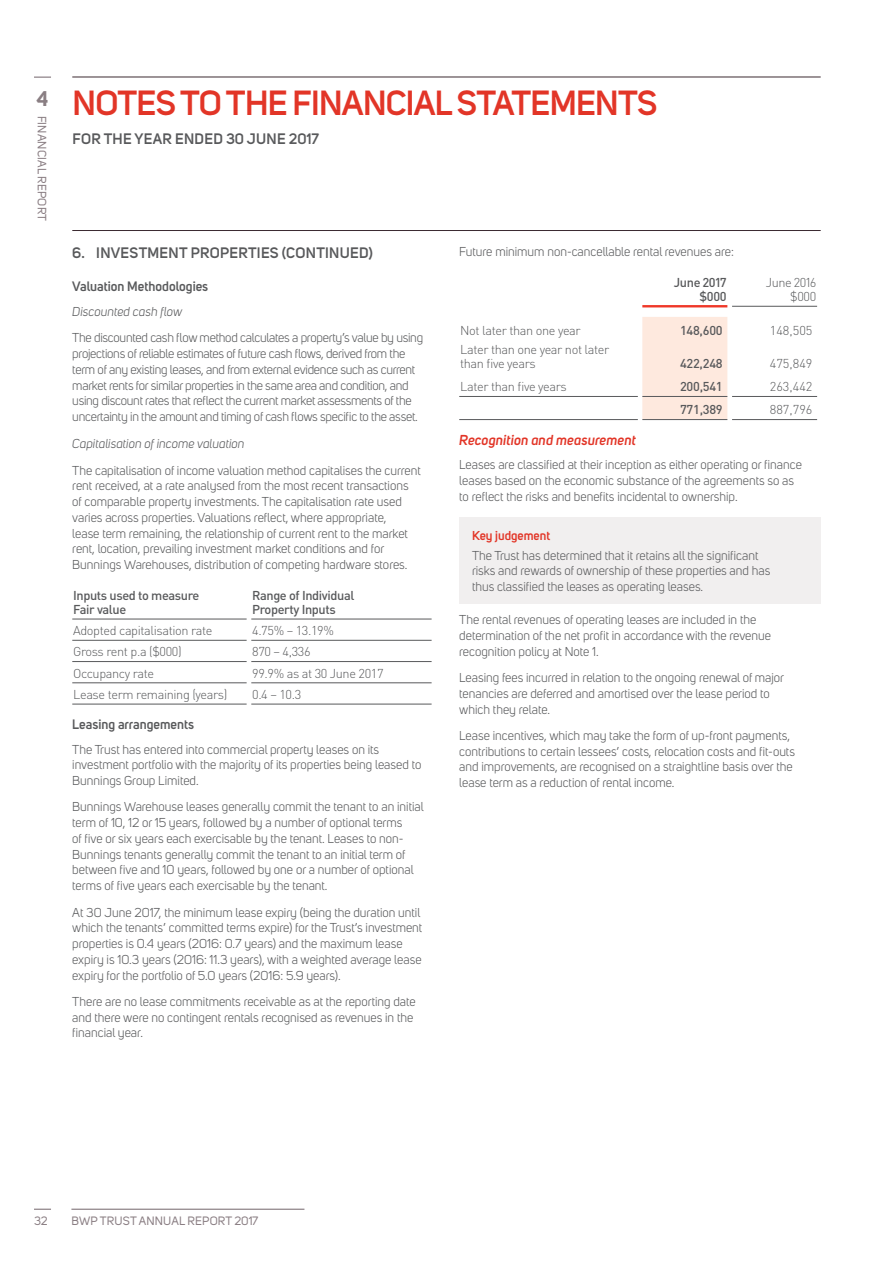
<style>
.page{position:relative;width:893px;height:1263px;background:#fff}
.page>*{position:absolute;margin:0;border:0;box-sizing:border-box;transform-origin:0 0}
.t1{font:600 34.5px "Uni Sans";letter-spacing:-.02em;color:#e23527}
.t2{font:700 21px "Uni Sans";color:#8a7e83}
.t3{font:600 15px "Uni Sans";letter-spacing:.02em;color:#58595b}
.t4{font:italic 600 14.25px "Uni Sans";color:#e23527}
.t5{font:600 13.5px "Uni Sans";color:#58595b}
.t6{font:12.75px/15.8px "Uni Sans";color:#58595b}
.t7{font:12.75px/15.8px "Uni Sans";letter-spacing:-.02em;color:#58595b}
.t8{font:300 12.75px/14.2px "DINOT";letter-spacing:-.03em;color:#58595b;text-align:right}
.t9{font:500 12.75px/14.2px "DINOT";letter-spacing:-.03em;color:#58595b}
.t10{font:italic 12.75px "Uni Sans";color:#58595b}
.t11{font:600 12.75px "Uni Sans";color:#e23527}
.t12{font:12px "Uni Sans";letter-spacing:.015em;color:#8a7e83}
</style>
<div class="page">
<svg style="left:72px;top:639px;width:360px;height:65px"></svg>
<hr style="left:72px;top:640px;width:175px;height:1px;background:#58595b">
<hr style="left:72px;top:661px;width:175px;height:1px;background:#58595b">
<hr style="left:72px;top:619px;width:175px;height:1px;background:#58595b">
<hr style="left:72px;top:682px;width:175px;height:1px;background:#58595b">
<hr style="left:72px;top:704px;width:175px;height:1px;background:#58595b">
<hr style="left:251px;top:619px;width:181px;height:1px;background:#58595b">
<hr style="left:251px;top:640px;width:181px;height:1px;background:#58595b">
<hr style="left:251px;top:661px;width:181px;height:1px;background:#58595b">
<hr style="left:251px;top:682px;width:181px;height:1px;background:#58595b">
<hr style="left:251px;top:704px;width:181px;height:1px;background:#58595b">
<svg style="left:642px;top:305px;width:175px;height:115px"></svg>
<div style="left:642px;top:317px;width:85px;height:102px;background:#fee9de"></div>
<hr style="left:732px;top:306px;width:85px;height:1px;background:#58595b">
<hr style="left:459px;top:396px;width:179px;height:1px;background:#58595b">
<hr style="left:459px;top:419px;width:179px;height:1px;background:#58595b">
<hr style="left:642px;top:396px;width:85px;height:1px;background:#58595b">
<hr style="left:642px;top:419px;width:85px;height:1px;background:#58595b">
<hr style="left:642px;top:305px;width:85px;height:2px;background:#ef3829">
<hr style="left:732px;top:396px;width:85px;height:1px;background:#58595b">
<hr style="left:732px;top:419px;width:85px;height:1px;background:#58595b">
<div style="left:459px;top:517px;width:362px;height:87px;background:#f1efef"></div>
<hr style="left:71px;top:1208px;width:233px;height:2px;background:#8a7e83">
<svg style="left:34px;top:1208px;width:17px;height:2px"></svg>
<hr style="left:72px;top:77px;width:749px;height:1px;background:#3b2a31">
<svg style="left:34px;top:77px;width:17px;height:1px"></svg>
<hr style="left:72px;top:230px;width:749px;height:1px;background:#3b2a31">
<h2 class="t2" style="left:37px;top:86px;width:13px">4</h2>
<p class="t12" style="left:49px;top:116px;width:107px;rotate:90deg">FINANCIAL REPORT</p>
<h1 class="t1" style="left:73px;top:78px;width:586px">NOTES TO THE FINANCIAL STATEMENTS</h1>
<p class="t3" style="left:72px;top:127px;width:248px">FOR THE YEAR ENDED 30 JUNE 2017</p>
<p class="t3" style="left:72px;top:242px;width:302px">6. INVESTMENT PROPERTIES (CONTINUED)</p>
<p class="t5" style="left:72px;top:276px;width:138px">Valuation Methodologies</p>
<p class="t10" style="left:72px;top:304px;width:112px">Discounted cash flow</p>
<p class="t7" style="left:72px;top:330px;width:352px">The discounted cash flow method calculates a property’s value by using projections of reliable estimates of future cash flows, derived from the term of any existing leases, and from external evidence such as current market rents for similar properties in the same area and condition, and using discount rates that reflect the current market assessments of the uncertainty in the amount and timing of cash flows specific to the asset.</p>
<p class="t10" style="left:72px;top:436px;width:174px">Capitalisation of income valuation</p>
<p class="t6" style="left:72px;top:462px;width:350px">The capitalisation of income valuation method capitalises the current rent received, at a rate analysed from the most recent transactions of comparable property investments. The capitalisation rate used varies across properties. Valuations reflect, where appropriate,<br>lease term remaining, the relationship of current rent to the market rent, location, prevailing investment market conditions and for Bunnings Warehouses, distribution of competing hardware stores.</p>
<p class="t9" style="left:73px;top:587px;width:128px">Inputs used to measure<br>Fair value</p>
<p class="t9" style="left:252px;top:587px;width:104px">Range of Individual<br>Property Inputs</p>
<p class="t8" style="left:73px;top:623px;width:141px">Adopted capitalisation rate</p>
<p class="t8" style="left:252px;top:623px;width:83px">4.75% – 13.19%</p>
<p class="t8" style="left:73px;top:644px;width:110px">Gross rent p.a ($000)</p>
<p class="t8" style="left:252px;top:644px;width:60px">870 – 4,336</p>
<p class="t8" style="left:73px;top:665px;width:83px">Occupancy rate</p>
<p class="t8" style="left:252px;top:665px;width:133px">99.9% as at 30 June 2017</p>
<p class="t8" style="left:73px;top:687px;width:156px">Lease term remaining (years)</p>
<p class="t8" style="left:252px;top:687px;width:51px">0.4 – 10.3</p>
<p class="t5" style="left:72px;top:714px;width:123px">Leasing arrangements</p>
<p class="t6" style="left:72px;top:741px;width:351px">The Trust has entered into commercial property leases on its investment portfolio with the majority of its properties being leased to<br>Bunnings Group Limited.</p>
<p class="t6" style="left:72px;top:799px;width:353px">Bunnings Warehouse leases generally commit the tenant to an initial term of 10, 12 or 15 years, followed by a number of optional terms<br>of five or six years each exercisable by the tenant. Leases to non-Bunnings tenants generally commit the tenant to an initial term of between five and 10 years, followed by one or a number of optional terms of five years each exercisable by the tenant.</p>
<p class="t6" style="left:72px;top:904px;width:351px">At 30 June 2017, the minimum lease expiry (being the duration until which the tenants’ committed terms expire) for the Trust’s investment properties is 0.4 years (2016: 0.7 years) and the maximum lease expiry is 10.3 years (2016: 11.3 years), with a weighted average lease expiry for the portfolio of 5.0 years (2016: 5.9 years).</p>
<p class="t6" style="left:72px;top:994px;width:345px">There are no lease commitments receivable as at the reporting date and there were no contingent rentals recognised as revenues in the financial year.</p>
<p class="t6" style="left:459px;top:244px;width:276px">Future minimum non-cancellable rental revenues are:</p>
<p class="t9" style="left:674px;top:275px;width:54px;text-align:right">June 2017 $000</p>
<p class="t8" style="left:766px;top:275px;width:52px">June 2016 $000</p>
<p class="t8" style="left:460px;top:323px;width:122px">Not later than one year</p>
<p class="t9" style="left:680px;top:323px;width:44px">148,600</p>
<p class="t8" style="left:770px;top:323px;width:44px">148,505</p>
<p class="t8" style="left:460px;top:342px;width:151px;text-align:left">Later than one year not later than five years</p>
<p class="t9" style="left:680px;top:356px;width:44px">422,248</p>
<p class="t8" style="left:770px;top:356px;width:44px">475,849</p>
<p class="t8" style="left:460px;top:379px;width:108px">Later than five years</p>
<p class="t9" style="left:680px;top:379px;width:44px">200,541</p>
<p class="t8" style="left:770px;top:379px;width:44px">263,442</p>
<p class="t9" style="left:680px;top:402px;width:44px">771,389</p>
<p class="t8" style="left:770px;top:402px;width:44px">887,796</p>
<p class="t4" style="left:459px;top:431px;width:178px">Recognition and measurement</p>
<p class="t6" style="left:459px;top:457px;width:344px">Leases are classified at their inception as either operating or finance leases based on the economic substance of the agreements so as to reflect the risks and benefits incidental to ownership.</p>
<p class="t11" style="left:472px;top:526px;width:80px">Key judgement</p>
<p class="t6" style="left:472px;top:547px;width:300px">The Trust has determined that it retains all the significant risks and rewards of ownership of these properties and has thus classified the leases as operating leases.</p>
<p class="t6" style="left:459px;top:612px;width:313px">The rental revenues of operating leases are included in the determination of the net profit in accordance with the revenue recognition policy at Note 1.</p>
<p class="t6" style="left:459px;top:670px;width:326px">Leasing fees incurred in relation to the ongoing renewal of major tenancies are deferred and amortised over the lease period to which they relate.</p>
<p class="t6" style="left:459px;top:728px;width:337px">Lease incentives, which may take the form of up-front payments, contributions to certain lessees’ costs, relocation costs and fit-outs and improvements, are recognised on a straightline basis over the lease term as a reduction of rental income.</p>
<p class="t12" style="left:34px;top:1213px;width:15px">32</p>
<p class="t12" style="left:72px;top:1213px;width:188px">BWP TRUST ANNUAL REPORT 2017</p>
</div>
